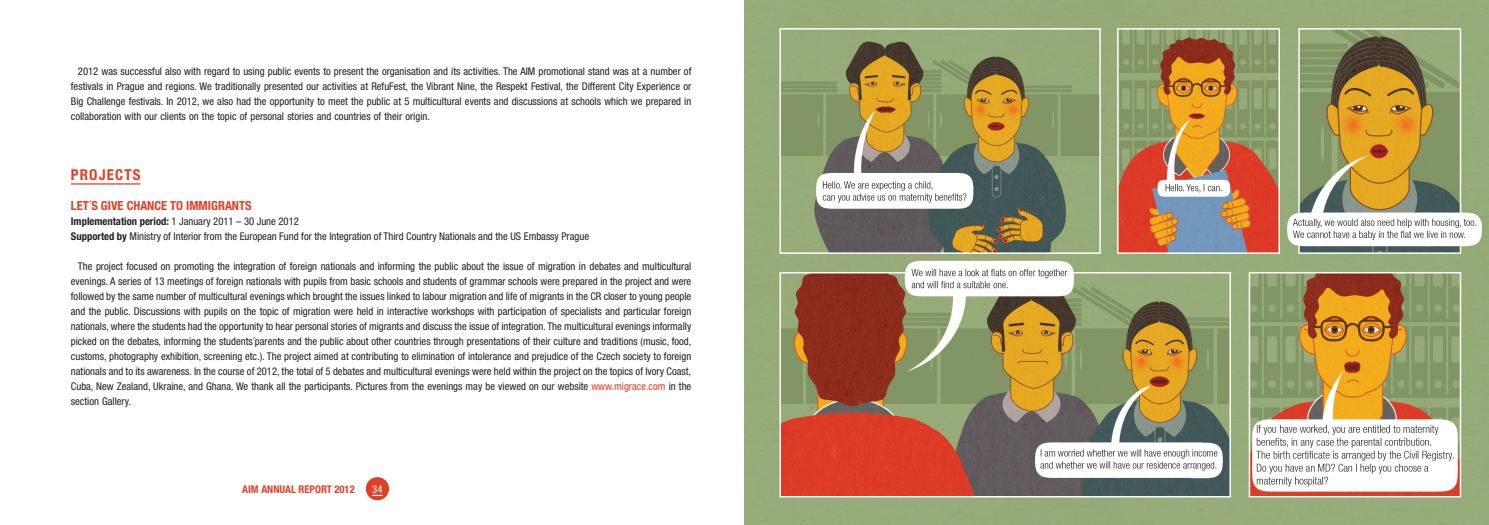
<style>
.page{position:relative;width:1489px;height:525px;background:#fff}
.page>*{position:absolute;margin:0;border:0;box-sizing:border-box;transform-origin:0 0}
.Projekty{font:700 condensed 15px "Helvetica Neue LTCE";letter-spacing:.075em;color:#e03f26}
.HadLine_3{font:700 condensed 12.5px "Helvetica Neue LTCE";color:#e03f26}
.Body_text{font:condensed 10.62px/15px "Helvetica Neue LTCE";color:#231f20;text-align:justify}
.SubHeadLine{font:condensed 10.62px "Helvetica Neue LTCE";color:#231f20}
.t1{font:700 condensed 10.62px "Helvetica Neue LTCE";color:#e03f26}
.t2{font:condensed 10.62px "Helvetica Neue LTCE";color:#fff}
.s1{font-weight:700}
.s2{color:#e03f26}
</style>
<div class="page">
<div style="left:366px;top:477px;width:23px;height:23px;background:#e03f26;border-radius:50%"></div>
<hr style="left:71px;top:183px;width:69px;height:1px;background:#e03f26">
<img style="left:744px;top:0;width:744px;height:524px">
<p class="Body_text" style="left:71px;top:64px;width:622px;text-indent:7px">2012 was successful also with regard to using public events to present the organisation and its activities. The AIM promotional stand was at a number of festivals in Prague and regions. We traditionally presented our activities at RefuFest, the Vibrant Nine, the Respekt Festival, the Different City Experience or Big Challenge festivals. In 2012, we also had the opportunity to meet the public at 5 multicultural events and discussions at schools which we prepared in collaboration with our clients on the topic of personal stories and countries of their origin.</p>
<p class="Projekty" style="left:71px;top:166px;width:71px">PROJECTS</p>
<p class="HadLine_3" style="left:71px;top:198px;width:182px">LET´S GIVE CHANCE TO IMMIGRANTS</p>
<p class="SubHeadLine" style="left:71px;top:215px;width:229px"><span class="s1">Implementation period:</span> 1 January 2011 – 30 June 2012</p>
<p class="SubHeadLine" style="left:71px;top:230px;width:519px"><span class="s1">Supported by</span> Ministry of Interior from the European Fund for the Integration of Third Country Nationals and the US Embassy Prague</p>
<p class="Body_text" style="left:71px;top:259px;width:622px;text-indent:7px">The project focused on promoting the integration of foreign nationals and informing the public about the issue of migration in debates and multicultural evenings. A series of 13 meetings of foreign nationals with pupils from basic schools and students of grammar schools were prepared in the project and were followed by the same number of multicultural evenings which brought the issues linked to labour migration and life of migrants in the CR closer to young people and the public. Discussions with pupils on the topic of migration were held in interactive workshops with participation of specialists and particular foreign nationals, where the students had the opportunity to hear personal stories of migrants and discuss the issue of integration. The multicultural evenings informally picked on the debates, informing the students´parents and the public about other countries through presentations of their culture and traditions (music, food, customs, photography exhibition, screening etc.). The project aimed at contributing to elimination of intolerance and prejudice of the Czech society to foreign nationals and to its awareness. In the course of 2012, the total of 5 debates and multicultural evenings were held within the project on the topics of Ivory Coast, Cuba, New Zealand, Ukraine, and Ghana. We thank all the participants. Pictures from the evenings may be viewed on our website <span class="s2">www.migrace.com</span> in the section Gallery.</p>
<p class="t1" style="left:242px;top:482px;width:114px">AIM ANNUAL REPORT 2012</p>
<p class="t2" style="left:372px;top:482px;width:12px">34</p>
</div>
